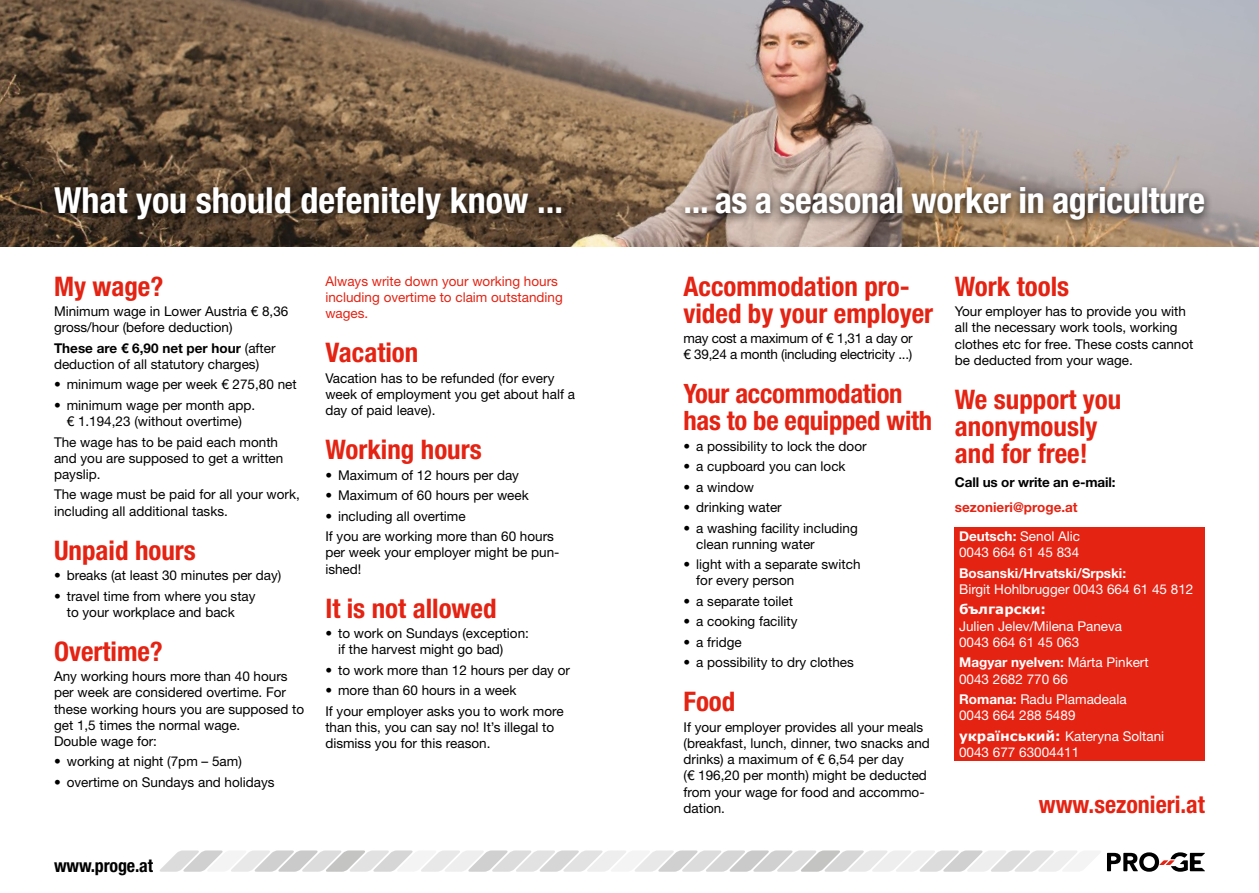
<style>
.page{position:relative;width:1259px;height:893px;background:#fff}
.page>*{position:absolute;margin:0;border:0;box-sizing:border-box;transform-origin:0 0}
.t1{font:700 condensed 36px "Helvetica Neue LT Std";letter-spacing:-.01em;color:#fff}
.t2{font:700 condensed 27px/27px "Helvetica Neue LT Std";color:#e42313}
.t3{font:700 condensed 26.7px/27px "Helvetica Neue LT Std";letter-spacing:-.01em;color:#e42313}
.t4{font:700 condensed 24px "Helvetica Neue LT Std";color:#e42313}
.t5{font:700 condensed 18px "Helvetica Neue LT Std";letter-spacing:-.01em;color:#000}
.t6{font:13.5px/16.2px "Helvetica Neue LT Std";color:#000}
.t7{font:13.5px/16.2px "Helvetica Neue LT Std";color:#fff}
.t8{font:13.5px/16.2px "Helvetica Neue LT Std";color:#e42313}
.t9{font:13.5px/16.2px "Helvetica Neue LT Std";letter-spacing:-.02em;color:#000}
.t10{font:700 13.5px "Helvetica Neue LT Std";color:#fff}
.t11{font:700 13.5px "Helvetica Neue LT Std";letter-spacing:-.01em;color:#000}
.t12{font:700 13.5px "Helvetica Neue LT Std";color:#e42313}
.t13{font:700 13.5px "Verdana";color:#fff}
.s1{font-weight:700}
.s2{font-family:"Verdana";font-weight:700}
</style>
<div class="page">
<svg style="left:1107px;top:852px;width:98px;height:20px"></svg>
<svg style="left:160px;top:850px;width:941px;height:22px"></svg>
<img style="left:0;top:0;width:1259px;height:247px">
<div style="left:677px;top:180px;width:535px;height:51px;background:#000;opacity:.85"></div>
<div style="left:46px;top:180px;width:523px;height:50px;background:#000;opacity:.85"></div>
<div style="left:955px;top:527px;width:250px;height:234px;background:#e42313"></div>
<h1 class="t1" style="left:54px;top:178px;width:510px">What you should defenitely know ...</h1>
<h1 class="t1" style="left:683px;top:178px;width:523px">... as a seasonal worker in agriculture</h1>
<h2 class="t2" style="left:54px;top:272px;width:111px">My wage?</h2>
<p class="t6" style="left:54px;top:303px;width:236px">Minimum wage in Lower Austria € 8,36 gross/hour (before deduction)</p>
<p class="t6" style="left:54px;top:340px;width:223px"><span class="s1">These are € 6,90 net per hour</span> (after deduction of all statutory charges)</p>
<p class="t6" style="left:54px;top:376px;width:244px">• minimum wage per week € 275,80 net</p>
<p class="t6" style="left:54px;top:397px;width:203px;text-align:center">• minimum wage per month app. € 1.194,23 (without overtime)</p>
<p class="t6" style="left:54px;top:433px;width:231px">The wage has to be paid each month and you are supposed to get a written payslip.</p>
<p class="t6" style="left:54px;top:486px;width:247px">The wage must be paid for all your work, including all additional tasks.</p>
<h2 class="t2" style="left:54px;top:536px;width:143px">Unpaid hours</h2>
<p class="t6" style="left:54px;top:567px;width:229px">• breaks (at least 30 minutes per day)</p>
<p class="t6" style="left:54px;top:587px;width:203px;text-align:center">• travel time from where you stay to your workplace and back</p>
<h2 class="t2" style="left:54px;top:637px;width:110px">Overtime?</h2>
<p class="t6" style="left:54px;top:668px;width:252px">Any working hours more than 40 hours per week are considered overtime. For these working hours you are supposed to get 1,5 times the normal wage.<br>Double wage for:</p>
<p class="t6" style="left:54px;top:753px;width:189px">• working at night (7pm – 5am)</p>
<p class="t6" style="left:54px;top:774px;width:222px">• overtime on Sundays and holidays</p>
<p class="t8" style="left:325px;top:273px;width:239px">Always write down your working hours including overtime to claim outstanding wages.</p>
<h2 class="t2" style="left:325px;top:339px;width:94px">Vacation</h2>
<p class="t6" style="left:325px;top:370px;width:251px">Vacation has to be refunded (for every week of employment you get about half a day of paid leave).</p>
<h2 class="t2" style="left:325px;top:436px;width:158px">Working hours</h2>
<p class="t6" style="left:325px;top:467px;width:195px">• Maximum of 12 hours per day</p>
<p class="t6" style="left:325px;top:487px;width:205px">• Maximum of 60 hours per week</p>
<p class="t6" style="left:325px;top:505px;width:230px;line-height:20.4px">• including all overtime<br>If you are working more than 60 hours</p>
<p class="t6" style="left:325px;top:544px;width:236px">per week your employer might be pun&shy;ished!</p>
<h2 class="t2" style="left:325px;top:594px;width:173px">It is not allowed</h2>
<p class="t6" style="left:338px;top:625px;width:192px;text-indent:-13px">• to work on Sundays (exception: if the harvest might go bad)</p>
<p class="t6" style="left:325px;top:662px;width:246px">• to work more than 12 hours per day or</p>
<p class="t6" style="left:325px;top:680px;width:240px;line-height:20.4px">• more than 60 hours in a week<br>If your employer asks you to work more</p>
<p class="t6" style="left:325px;top:719px;width:230px">than this, you can say no! It’s illegal to dismiss you for this reason.</p>
<h3 class="t5" style="left:54px;top:854px;width:100px">www.proge.at</h3>
<h2 class="t2" style="left:683px;top:272px;width:251px">Accommodation pro&shy;vided by your employer</h2>
<p class="t9" style="left:683px;top:330px;width:231px">may cost a maximum of € 1,31 a day or € 39,24 a month (including electricity ...)</p>
<h3 class="t3" style="left:683px;top:380px;width:250px">Your accommodation has to be equipped with</h3>
<p class="t6" style="left:683px;top:438px;width:185px">• a possibility to lock the door</p>
<p class="t6" style="left:683px;top:458px;width:164px">• a cupboard you can lock</p>
<p class="t6" style="left:683px;top:479px;width:72px">• a window</p>
<p class="t6" style="left:683px;top:499px;width:100px">• drinking water</p>
<p class="t6" style="left:696px;top:519px;width:163px;text-indent:-13px">• a washing facility including clean running water</p>
<p class="t6" style="left:696px;top:556px;width:166px;text-indent:-13px">• light with a separate switch for every person</p>
<p class="t6" style="left:683px;top:593px;width:111px">• a separate toilet</p>
<p class="t6" style="left:683px;top:613px;width:116px">• a cooking facility</p>
<p class="t6" style="left:683px;top:634px;width:60px">• a fridge</p>
<p class="t6" style="left:683px;top:654px;width:172px">• a possibility to dry clothes</p>
<h2 class="t2" style="left:683px;top:688px;width:53px">Food</h2>
<p class="t6" style="left:683px;top:719px;width:248px">If your employer provides all your meals (breakfast, lunch, dinner, two snacks and drinks) a maximum of € 6,54 per day<br>(€ 196,20 per month) might be deducted from your wage for food and accommo&shy;dation.</p>
<h2 class="t2" style="left:955px;top:272px;width:116px">Work tools</h2>
<p class="t6" style="left:955px;top:303px;width:240px">Your employer has to provide you with all the necessary work tools, working clothes etc for free. These costs cannot be deducted from your wage.</p>
<h2 class="t2" style="left:955px;top:385px;width:168px">We support you anonymously and for free!</h2>
<p class="t11" style="left:955px;top:474px;width:162px">Call us or write an e-mail:</p>
<p class="t12" style="left:955px;top:499px;width:124px">sezonieri@proge.at</p>
<p class="t7" style="left:959px;top:528px;width:123px"><span class="s1">Deutsch:</span> Senol Alic<br>0043 664 61 45 834</p>
<p class="t10" style="left:959px;top:565px;width:169px">Bosanski/Hrvatski/Srpski:</p>
<p class="t7" style="left:959px;top:581px;width:236px">Birgit Hohlbrugger 0043 664 61 45 812</p>
<p class="t13" style="left:959px;top:600px;width:88px">български:</p>
<p class="t7" style="left:959px;top:618px;width:165px">Julien Jelev/Milena Paneva<br>0043 664 61 45 063</p>
<p class="t7" style="left:959px;top:654px;width:191px"><span class="s1">Magyar nyelven:</span> Márta Pinkert<br>0043 2682 770 66</p>
<p class="t7" style="left:959px;top:691px;width:169px"><span class="s1">Romana:</span> Radu Plamadeala<br>0043 664 288 5489</p>
<p class="t7" style="left:959px;top:728px;width:207px"><span class="s2">український:</span> Kateryna Soltani<br>0043 677 63004411</p>
<h3 class="t4" style="left:1038px;top:790px;width:168px">www.sezonieri.at</h3>
</div>
